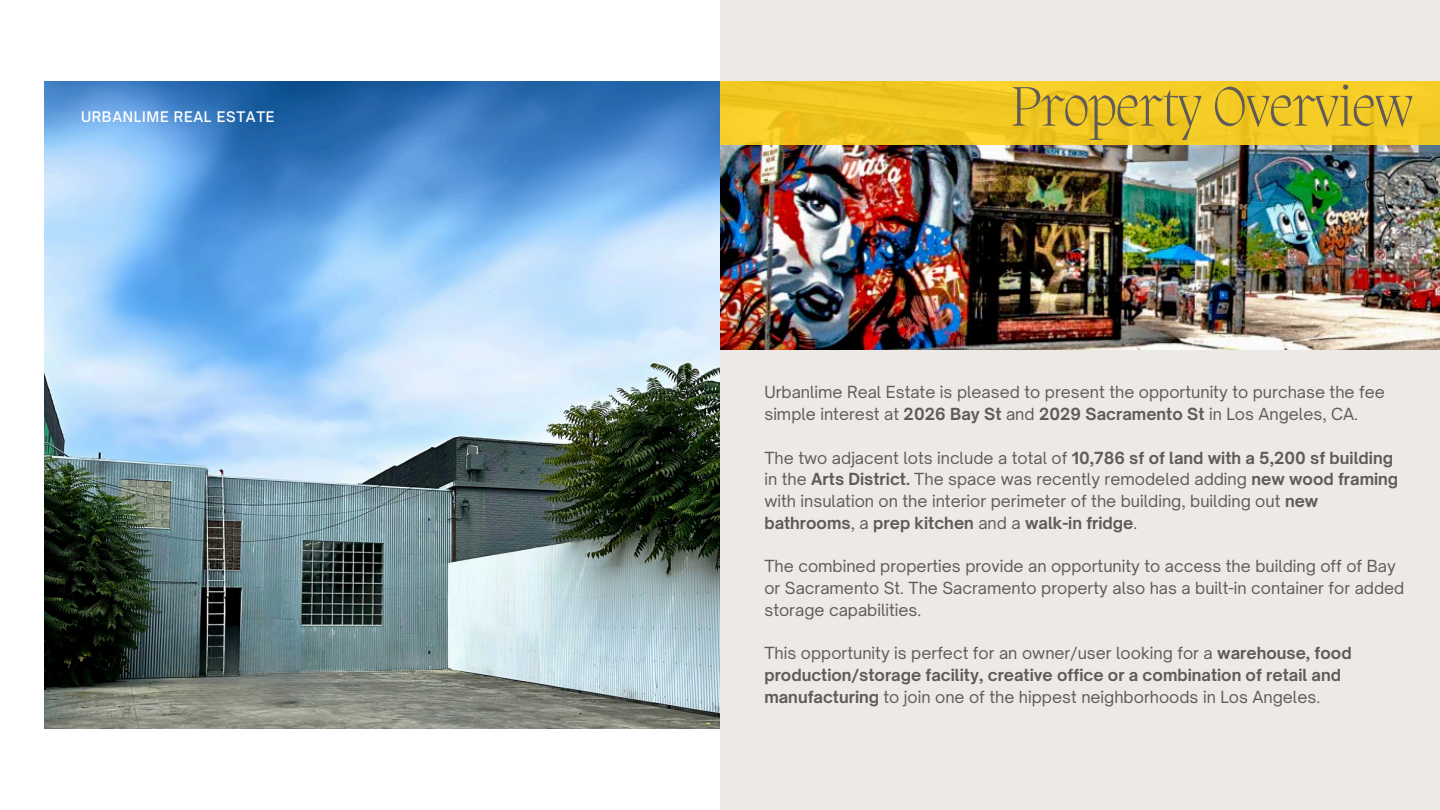
<style>
.page{position:relative;width:1440px;height:810px;background:#fff}
.page>*{position:absolute;margin:0;border:0;box-sizing:border-box;transform-origin:0 0}
.t1{font:200 57px "Migra";color:#5e5b58}
.t2{font:16px/21.8px "Open Sauce One";color:#5e5b58}
.t3{font:500 14px "Open Sauce One";letter-spacing:.05em;color:#fff}
.s1{font-weight:700}
</style>
<div class="page">
<img style="left:45px;top:81px;width:675px;height:648px">
<div style="left:720px;top:0;width:720px;height:810px;background:#edeae5"></div>
<img style="left:720px;top:145px;width:720px;height:205px">
<div style="left:720px;top:81px;width:720px;height:64px;background:linear-gradient(to right,#f0c51f,#f4cc26)"></div>
<h1 class="t3" style="left:81px;top:108px;width:195px">URBANLIME REAL ESTATE</h1>
<p class="t1" style="left:1010px;top:79px;width:404px">Property Overview</p>
<h2 class="t2" style="left:764px;top:381px;width:622px">Urbanlime Real Estate is pleased to present the opportunity to purchase the fee simple interest at <span class="s1">2026 Bay St</span> and <span class="s1">2029 Sacramento St</span> in Los Angeles, CA.</h2>
<h2 class="t2" style="left:764px;top:447px;width:635px">The two adjacent lots include a total of <span class="s1">10,786 sf of land with a 5,200 sf building </span>in the <span class="s1">Arts District.</span> The space was recently remodeled adding <span class="s1">new wood framing </span>with insulation on the interior perimeter of the building, building out <span class="s1">new bathrooms</span>, a <span class="s1">prep kitchen</span> and a <span class="s1">walk-in fridge</span>.</h2>
<h2 class="t2" style="left:764px;top:555px;width:642px">The combined properties provide an opportunity to access the building off of Bay or Sacramento St. The Sacramento property also has a built-in container for added storage capabilities.</h2>
<h2 class="t2" style="left:764px;top:642px;width:589px">This opportunity is perfect for an owner/user looking for a <span class="s1">warehouse, food production/storage facility, creative office or a combination of retail and manufacturing</span> to join one of the hippest neighborhoods in Los Angeles.</h2>
</div>
